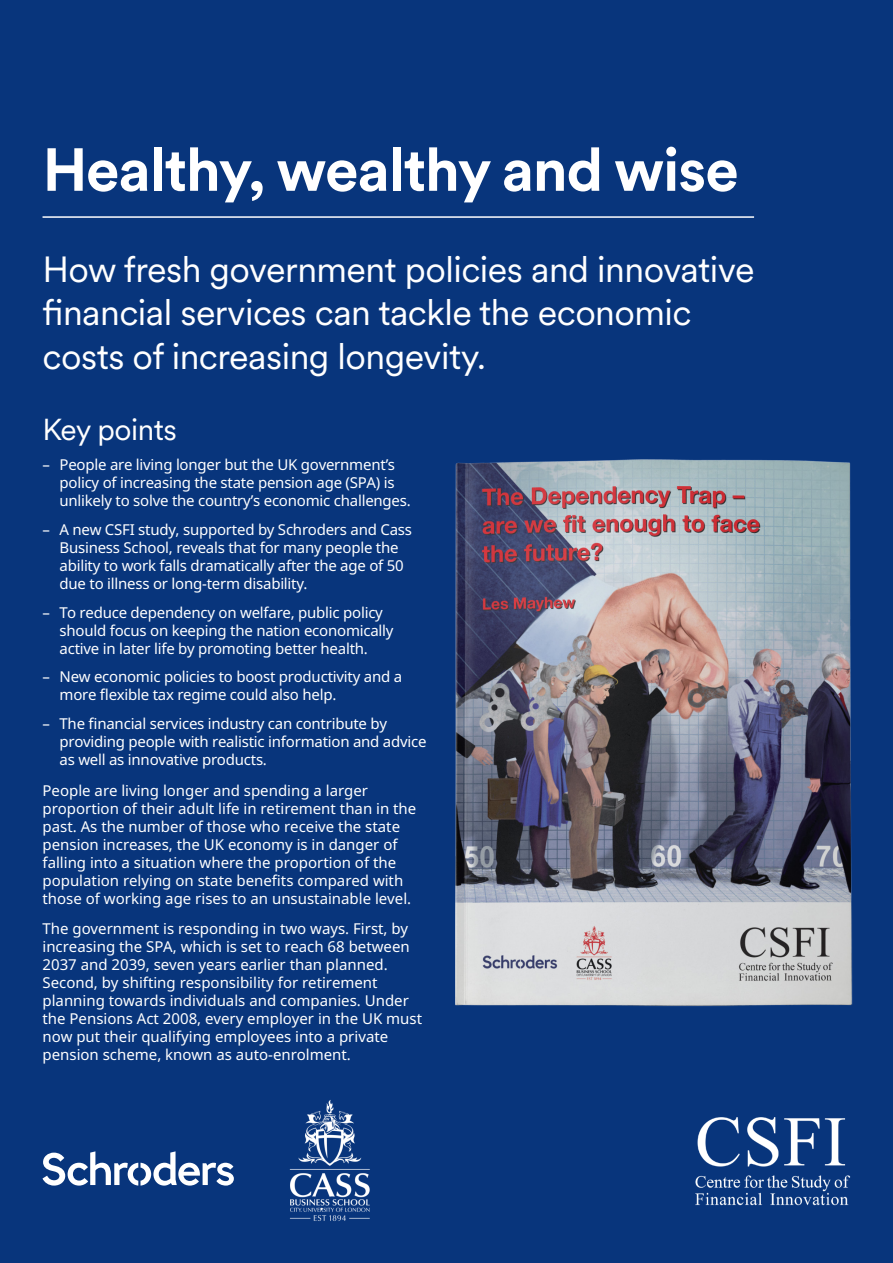
<style>
.page{position:relative;width:893px;height:1263px;background:#08357c}
.page>*{position:absolute;margin:0;border:0;box-sizing:border-box;transform-origin:0 0}
.t1{font:700 60px "Schroders Circular";letter-spacing:-.02em;color:#fff}
.t2{font:36px/43.2px "Schroders Circular";letter-spacing:-.015em;color:#fff}
.Sub_Head{font:30px "Schroders Circular";letter-spacing:-.015em;color:#fff}
.body_Text{font:15px/18px "Noto Sans";letter-spacing:-.01em;color:#fff}
</style>
<div class="page">
<hr style="left:43px;top:216px;width:711px;height:2px;background:#fff">
<svg style="left:43px;top:1151px;width:191px;height:34px"></svg>
<img style="left:289px;top:1100px;width:81px;height:121px">
<img style="left:695px;top:1117px;width:156px;height:89px">
<img style="left:455px;top:459px;width:398px;height:548px">
<p class="t1" style="left:43px;top:128px;width:698px">Healthy, wealthy and wise</p>
<p class="t2" style="left:43px;top:246px;width:714px">How fresh government policies and innovative financial services can tackle the economic costs of increasing longevity.</p>
<p class="Sub_Head" style="left:43px;top:409px;width:136px">Key points</p>
<p class="body_Text" style="left:60px;top:455px;width:353px;text-indent:-17px">– People are living longer but the UK government’s policy of increasing the state pension age (SPA) is unlikely to solve the country’s economic challenges.</p>
<p class="body_Text" style="left:60px;top:520px;width:354px;text-indent:-17px">– A new CSFI study, supported by Schroders and Cass Business School, reveals that for many people the ability to work falls dramatically after the age of 50 due to illness or long-term disability.</p>
<p class="body_Text" style="left:60px;top:603px;width:335px;text-indent:-17px">– To reduce dependency on welfare, public policy should focus on keeping the nation economically active in later life by promoting better health.</p>
<p class="body_Text" style="left:60px;top:667px;width:344px;text-indent:-17px">– New economic policies to boost productivity and a more flexible tax regime could also help.</p>
<p class="body_Text" style="left:60px;top:714px;width:369px;text-indent:-17px">– The financial services industry can contribute by providing people with realistic information and advice as well as innovative products.</p>
<p class="body_Text" style="left:43px;top:781px;width:375px">People are living longer and spending a larger proportion of their adult life in retirement than in the past. As the number of those who receive the state pension increases, the UK economy is in danger of falling into a situation where the proportion of the population relying on state benefits compared with those of working age rises to an unsustainable level.</p>
<p class="body_Text" style="left:43px;top:919px;width:381px">The government is responding in two ways. First, by increasing the SPA, which is set to reach 68 between 2037 and 2039, seven years earlier than planned.<br>Second, by shifting responsibility for retirement planning towards individuals and companies. Under the Pensions Act 2008, every employer in the UK must now put their qualifying employees into a private pension scheme, known as auto-enrolment.</p>
</div>
